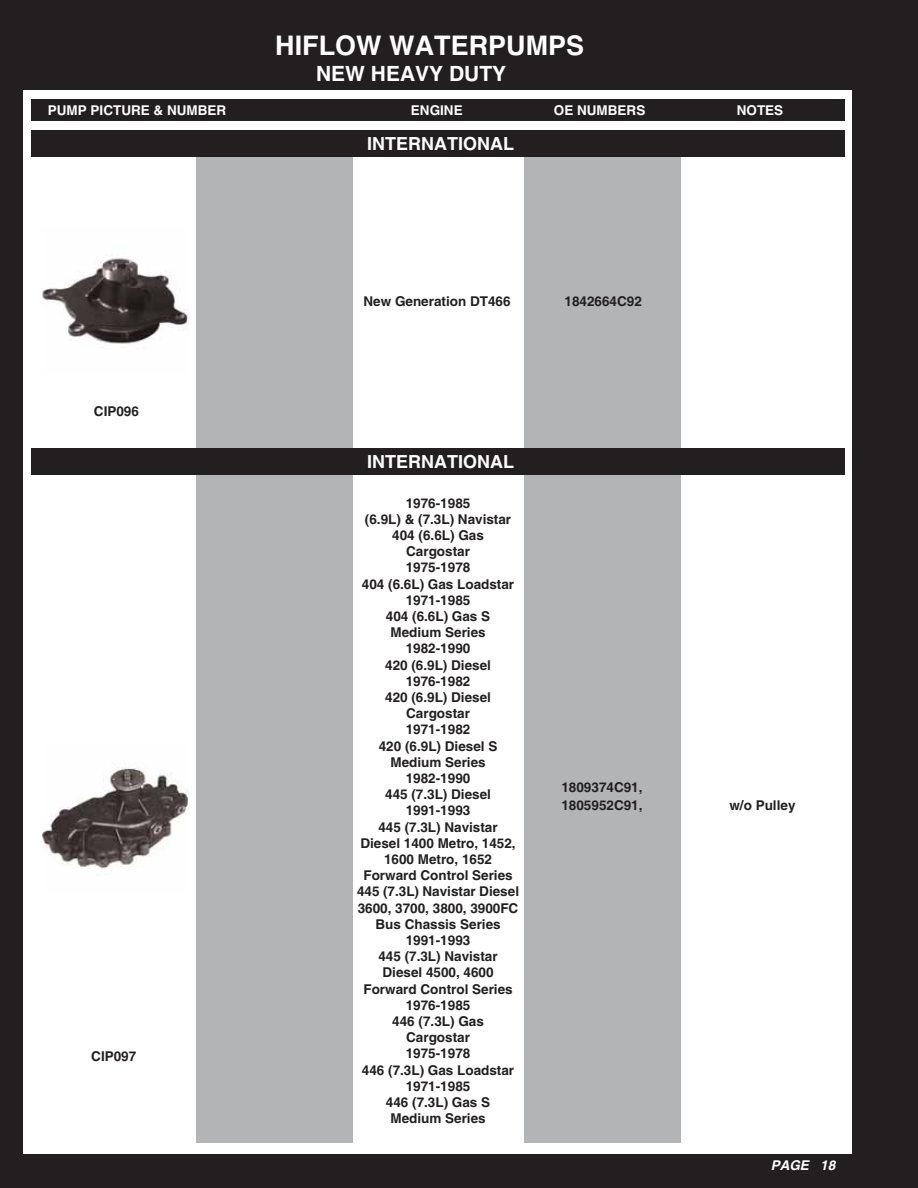
<style>
.page{position:relative;width:918px;height:1188px;background:#231f20}
.page>*{position:absolute;margin:0;border:0;box-sizing:border-box;transform-origin:0 0}
.t1{font:700 27px "Helvetica";color:#fff}
.t2{font:700 21px "Helvetica";color:#fff}
.t3{font:700 18px "Helvetica";color:#fff}
.t4{font:700 13.5px/16.2px "Helvetica";color:#231f20}
.t5{font:700 13.5px "Helvetica";color:#fff}
.t6{font:italic 700 13.5px "Helvetica";color:#fff}
</style>
<div class="page">
<div style="left:23px;top:90px;width:829px;height:1063px;background:#fff"></div>
<div style="left:196px;top:137px;width:156px;height:1005px;background:#b2b4b6"></div>
<div style="left:524px;top:142px;width:156px;height:1000px;background:#b2b4b6"></div>
<div style="left:32px;top:100px;width:813px;height:21px;background:#231f20"></div>
<img style="left:43px;top:767px;width:146px;height:102px">
<img style="left:43px;top:254px;width:146px;height:95px">
<div style="left:32px;top:130px;width:813px;height:27px;background:#231f20"></div>
<div style="left:32px;top:448px;width:813px;height:27px;background:#231f20"></div>
<h1 class="t1" style="left:275px;top:36px;width:310px">HIFLOW WATERPUMPS</h1>
<h2 class="t2" style="left:316px;top:66px;width:192px">NEW HEAVY DUTY</h2>
<p class="t5" style="left:48px;top:105px;width:180px">PUMP PICTURE &amp; NUMBER</p>
<p class="t5" style="left:411px;top:105px;width:53px">ENGINE</p>
<p class="t5" style="left:554px;top:105px;width:93px">OE NUMBERS</p>
<p class="t5" style="left:737px;top:105px;width:48px">NOTES</p>
<h3 class="t3" style="left:367px;top:137px;width:148px">INTERNATIONAL</h3>
<p class="t4" style="left:94px;top:405px;width:47px">CIP096</p>
<p class="t4" style="left:91px;top:1050px;width:47px">CIP097</p>
<p class="t4" style="left:363px;top:294px;width:149px">New Generation DT466</p>
<p class="t4" style="left:565px;top:294px;width:79px">1842664C92</p>
<h3 class="t3" style="left:367px;top:455px;width:148px">INTERNATIONAL</h3>
<p class="t4" style="left:357px;top:496px;width:164px;text-align:center">1976-1985<br>(6.9L) &amp; (7.3L) Navistar<br>404 (6.6L) Gas<br>Cargostar<br>1975-1978<br>404 (6.6L) Gas Loadstar<br>1971-1985<br>404 (6.6L) Gas S<br>Medium Series<br>1982-1990<br>420 (6.9L) Diesel<br>1976-1982<br>420 (6.9L) Diesel<br>Cargostar<br>1971-1982<br>420 (6.9L) Diesel S<br>Medium Series<br>1982-1990<br>445 (7.3L) Diesel<br>1991-1993<br>445 (7.3L) Navistar<br>Diesel 1400 Metro, 1452,<br>1600 Metro, 1652<br>Forward Control Series<br>445 (7.3L) Navistar Diesel<br>3600, 3700, 3800, 3900FC<br>Bus Chassis Series<br>1991-1993<br>445 (7.3L) Navistar<br>Diesel 4500, 4600<br>Forward Control Series<br>1976-1985<br>446 (7.3L) Gas<br>Cargostar<br>1975-1978<br>446 (7.3L) Gas Loadstar<br>1971-1985<br>446 (7.3L) Gas S<br>Medium Series</p>
<p class="t4" style="left:561px;top:780px;width:83px;line-height:18px">1809374C91,<br>1805952C91,</p>
<p class="t4" style="left:729px;top:798px;width:68px">w/o Pulley</p>
<p class="t6" style="left:771px;top:1161px;width:66px">PAGE 18</p>
</div>
